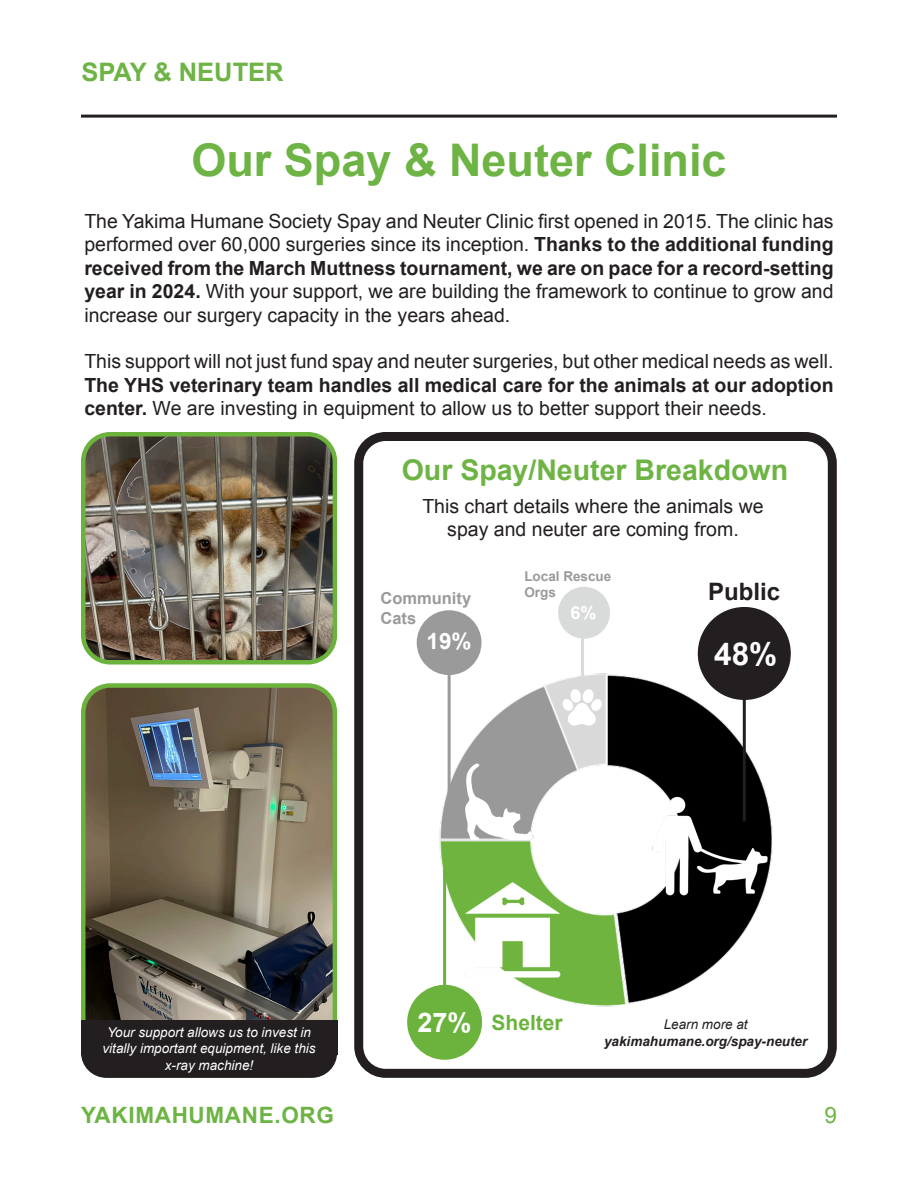
<style>
.page{position:relative;width:918px;height:1188px;background:#fff}
.page>*{position:absolute;margin:0;border:0;box-sizing:border-box;transform-origin:0 0}
.t1{font:700 45px "Arial";color:#6db444}
.t2{font:700 31.5px "Arial";color:#fff}
.t3{font:700 28.5px "Arial";color:#6db444}
.t4{font:700 27px "Arial";color:#fff}
.t5{font:700 25.5px "Arial";color:#6db444}
.t6{font:700 24px "Arial";color:#231f20}
.t7{font:700 22.5px "Arial";letter-spacing:.03em;color:#6db444}
.t8{font:700 22.5px "Arial";color:#fff}
.t9{font:22.5px "Arial";color:#6db444}
.t10{font:700 21px "Arial";color:#6bb33c}
.Paragraph_Style_1{font:19.5px/23.4px "Arial";color:#231f20;text-align:justify}
.t11{font:700 18px "Arial";color:#fff}
.t12{font:700 16.5px/19.8px "Arial";color:#999a99}
.Paragraph_Style_1-2{font:italic 13.5px/16.2px "Arial";color:#fff;text-align:center}
.t13{font:italic 700 13.5px "Arial";color:#231f20}
.t14{font:700 13.5px "Arial";color:#999a99}
.t15{font:italic 13.5px "Arial";color:#231f20}
.s1{font-weight:700}
</style>
<div class="page">
<hr style="left:81px;top:115px;width:756px;height:3px;background:#231f20">
<div style="left:354px;top:432px;width:483px;height:646px;border:9px solid #231f20;border-radius:27px"></div>
<img style="left:86px;top:437px;width:246px;height:223px">
<div style="left:81px;top:432px;width:256px;height:233px;border:4px solid #6bb33c;border-radius:27px"></div>
<img style="left:83px;top:688px;width:252px;height:388px">
<div style="left:81px;top:683px;width:256px;height:395px;border:4px solid #6bb33c;border-radius:27px"></div>
<div style="left:82px;top:1028px;width:254px;height:49px;background:#231f20;border-radius:25px"></div>
<div style="left:81px;top:1027px;width:256px;height:51px;border:2px solid #231f20;border-radius:25px"></div>
<div style="left:81px;top:1020px;width:256px;height:34px;background:#231f20"></div>
<img style="left:435px;top:670px;width:341px;height:341px">
<hr style="left:581px;top:631px;width:3px;height:52px;background:#d9dada">
<svg style="left:558px;top:587px;width:52px;height:52px"></svg>
<hr style="left:448px;top:666px;width:3px;height:144px;background:#999a99">
<div style="left:417px;top:611px;width:64px;height:63px;background:#999a99;border-radius:50%"></div>
<div style="left:417px;top:610px;width:65px;height:65px;border:2px solid #999a99;border-radius:50%"></div>
<hr style="left:443px;top:869px;width:3px;height:126px;background:#6bb33c">
<div style="left:408px;top:986px;width:73px;height:73px;background:#6bb33c;border-radius:50%"></div>
<div style="left:407px;top:985px;width:75px;height:75px;border:2px solid #6bb33c;border-radius:50%"></div>
<hr style="left:743px;top:689px;width:3px;height:132px;background:#231f20">
<div style="left:699px;top:608px;width:91px;height:91px;background:#231f20;border-radius:50%"></div>
<div style="left:698px;top:607px;width:93px;height:93px;border:2px solid #231f20;border-radius:50%"></div>
<p class="t5" style="left:82px;top:55px;width:204px">SPAY &amp; NEUTER</p>
<p class="t1" style="left:191px;top:130px;width:537px">Our Spay &amp; Neuter Clinic</p>
<p class="Paragraph_Style_1" style="left:84px;top:210px;width:751px">The Yakima Humane Society Spay and Neuter Clinic first opened in 2015. The clinic has performed over 60,000 surgeries since its inception. <span class="s1">Thanks to the additional funding received from the March Muttness tournament, we are on pace for a record-setting year in 2024.</span> With your support, we are building the framework to continue to grow and increase our surgery capacity in the years ahead.</p>
<p class="Paragraph_Style_1" style="left:84px;top:350px;width:751px">This support will not just fund spay and neuter surgeries, but other medical needs as well.<br><span class="s1">The YHS veterinary team handles all medical care for the animals at our adoption center.</span> We are investing in equipment to allow us to better support their needs.</p>
<p class="t3" style="left:402px;top:451px;width:388px">Our Spay/Neuter Breakdown</p>
<p class="Paragraph_Style_1" style="left:422px;top:494px;width:343px;text-align:center">This chart details where the animals we spay and neuter are coming from.</p>
<p class="t12" style="left:380px;top:589px;width:92px">Community<br>Cats</p>
<p class="t8" style="left:427px;top:626px;width:47px">19%</p>
<p class="t14" style="left:524px;top:567px;width:89px">Local Rescue</p>
<p class="t14" style="left:524px;top:583px;width:33px">Orgs</p>
<p class="t11" style="left:571px;top:600px;width:28px">6%</p>
<p class="t6" style="left:708px;top:576px;width:74px">Public</p>
<p class="t2" style="left:714px;top:633px;width:65px">48%</p>
<p class="Paragraph_Style_1-2" style="left:103px;top:1024px;width:215px">Your support allows us to invest in vitally important equipment, like this x-ray machine!</p>
<p class="t4" style="left:418px;top:1005px;width:56px">27%</p>
<p class="t10" style="left:492px;top:1009px;width:73px">Shelter</p>
<p class="t15" style="left:664px;top:1016px;width:86px">Learn more at</p>
<p class="t13" style="left:604px;top:1032px;width:205px">yakimahumane.org/spay-neuter</p>
<p class="t7" style="left:81px;top:1100px;width:255px">YAKIMAHUMANE.ORG</p>
<p class="t9" style="left:824px;top:1101px;width:14px">9</p>
</div>
